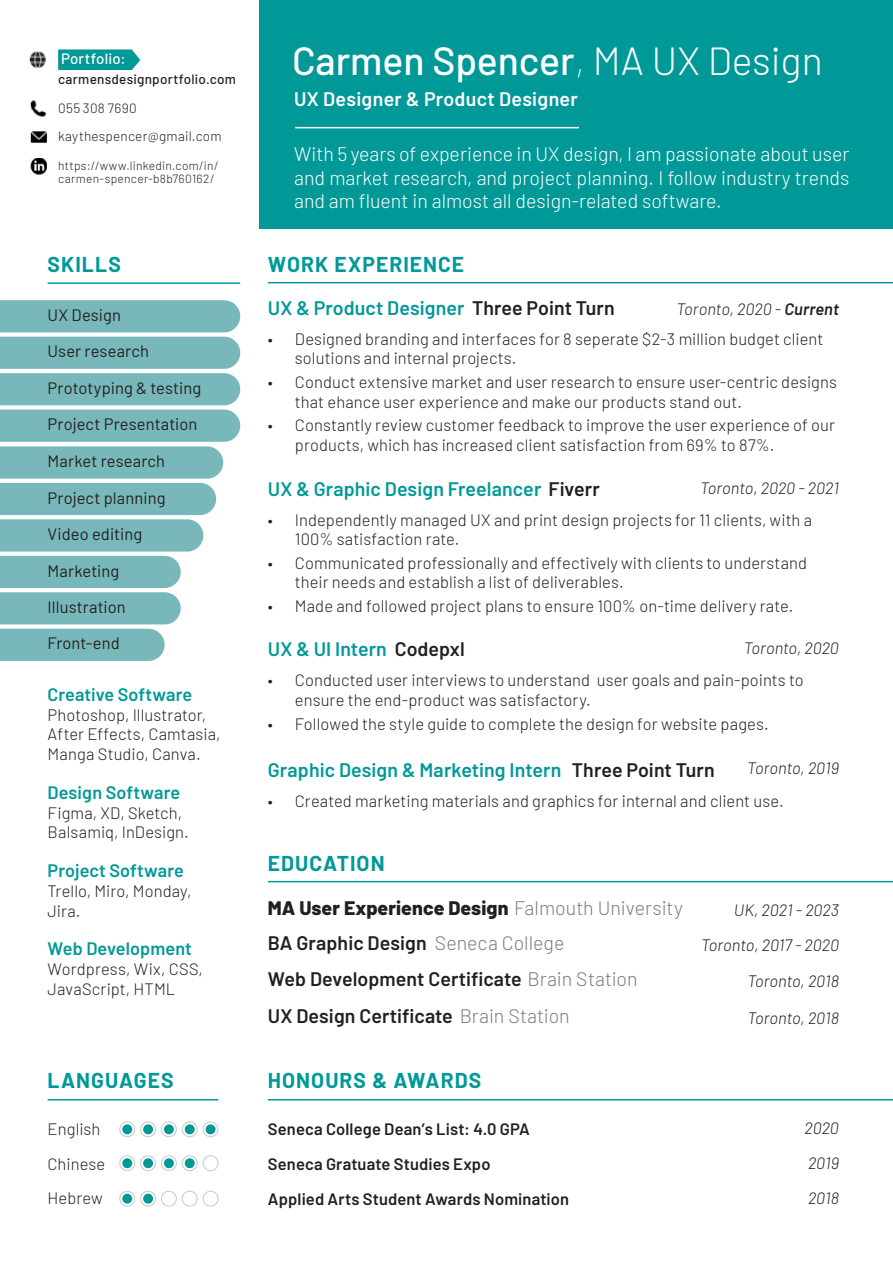
<style>
.page{position:relative;width:893px;height:1263px;background:#fff}
.page>*{position:absolute;margin:0;border:0;box-sizing:border-box;transform-origin:0 0}
.t1{font:500 39.15px "Barlow";color:#fff}
.t2{font:700 21px "Barlow";letter-spacing:.05em;color:#009998}
.t3{font:300 19.5px/23.4px "Barlow";color:#fff;text-align:justify}
.t4{font:600 19.5px "Barlow";letter-spacing:.005em;color:#009998}
.t5{font:600 19.5px "Barlow";color:#231f20}
.t6{font:800 19.5px "Barlow";letter-spacing:.005em;color:#231f20}
.t7{font:600 19.5px "Barlow";letter-spacing:.015em;color:#fff}
.t8{font:600 18px "Barlow";letter-spacing:.005em;color:#009998}
.t9{font:300 16.5px/19.5px "Barlow";letter-spacing:.005em;color:#231f20}
.t10{font:16.5px "Barlow";letter-spacing:.005em;color:#231f20}
.t11{font:italic 300 16.5px "Barlow";letter-spacing:-.005em;color:#231f20}
.t12{font:600 16.5px "Barlow";letter-spacing:.01em;color:#231f20}
.t13{font:500 15px "Barlow";letter-spacing:.01em;color:#fff}
.t14{font:300 13.5px "Barlow";letter-spacing:.02em;color:#231f20}
.t15{font:500 13.5px "Barlow";letter-spacing:.02em;color:#231f20}
.t16{font:300 12px/13.5px "Barlow";letter-spacing:.025em;color:#231f20}
.s1{font-weight:100}
.s2{font-weight:300}
.s3{color:#231f20}
.s4{font-weight:600}
.s5{font-weight:300;color:#7a7c7f}
</style>
<div class="page">
<div style="left:259px;top:0;width:633px;height:228px;background:#009998"></div>
<svg style="left:58px;top:49px;width:82px;height:21px;background:#12a09f"></svg>
<svg style="left:0;top:300px;width:240px;height:361px"></svg>
<hr style="left:268px;top:282px;width:625px;height:1px;background:#009998">
<hr style="left:295px;top:127px;width:284px;height:1px;background:#fff">
<hr style="left:268px;top:881px;width:625px;height:1px;background:#009998">
<hr style="left:48px;top:282px;width:192px;height:2px;background:#009998">
<hr style="left:48px;top:1099px;width:170px;height:1px;background:#009998">
<hr style="left:268px;top:1099px;width:625px;height:1px;background:#009998">
<div style="left:119px;top:1121px;width:16px;height:16px;border:1px solid #c7c8ca;border-radius:50%"></div>
<div style="left:119px;top:1155px;width:16px;height:16px;border:1px solid #c7c8ca;border-radius:50%"></div>
<div style="left:119px;top:1191px;width:16px;height:15px;border:1px solid #c7c8ca;border-radius:50%"></div>
<div style="left:140px;top:1121px;width:16px;height:16px;border:1px solid #c7c8ca;border-radius:50%"></div>
<div style="left:140px;top:1155px;width:16px;height:16px;border:1px solid #c7c8ca;border-radius:50%"></div>
<div style="left:140px;top:1191px;width:16px;height:15px;border:1px solid #c7c8ca;border-radius:50%"></div>
<div style="left:161px;top:1121px;width:16px;height:16px;border:1px solid #c7c8ca;border-radius:50%"></div>
<div style="left:161px;top:1155px;width:16px;height:16px;border:1px solid #c7c8ca;border-radius:50%"></div>
<div style="left:161px;top:1191px;width:16px;height:15px;border:1px solid #c7c8ca;border-radius:50%"></div>
<div style="left:182px;top:1121px;width:16px;height:16px;border:1px solid #c7c8ca;border-radius:50%"></div>
<div style="left:182px;top:1155px;width:16px;height:16px;border:1px solid #c7c8ca;border-radius:50%"></div>
<div style="left:182px;top:1191px;width:16px;height:15px;border:1px solid #c7c8ca;border-radius:50%"></div>
<div style="left:203px;top:1121px;width:15px;height:16px;border:1px solid #c7c8ca;border-radius:50%"></div>
<div style="left:203px;top:1155px;width:15px;height:16px;border:1px solid #c7c8ca;border-radius:50%"></div>
<div style="left:203px;top:1191px;width:15px;height:15px;border:1px solid #c7c8ca;border-radius:50%"></div>
<div style="left:122px;top:1124px;width:10px;height:10px;background:#009998;border-radius:50%"></div>
<div style="left:122px;top:1158px;width:10px;height:10px;background:#009998;border-radius:50%"></div>
<div style="left:122px;top:1194px;width:10px;height:9px;background:#009998;border-radius:50%"></div>
<div style="left:143px;top:1194px;width:10px;height:9px;background:#009998;border-radius:50%"></div>
<div style="left:164px;top:1124px;width:10px;height:10px;background:#009998;border-radius:50%"></div>
<div style="left:143px;top:1124px;width:10px;height:10px;background:#009998;border-radius:50%"></div>
<div style="left:143px;top:1158px;width:10px;height:10px;background:#009998;border-radius:50%"></div>
<div style="left:164px;top:1158px;width:10px;height:10px;background:#009998;border-radius:50%"></div>
<div style="left:185px;top:1158px;width:10px;height:10px;background:#009998;border-radius:50%"></div>
<div style="left:185px;top:1124px;width:10px;height:10px;background:#009998;border-radius:50%"></div>
<div style="left:206px;top:1124px;width:10px;height:10px;background:#009998;border-radius:50%"></div>
<img style="left:30px;top:100px;width:17px;height:43px">
<img style="left:29px;top:51px;width:17px;height:18px">
<img style="left:31px;top:158px;width:16px;height:16px">
<p class="t13" style="left:61px;top:48px;width:66px">Portfolio:</p>
<p class="t15" style="left:58px;top:70px;width:179px">carmensdesignportfolio.com</p>
<p class="t14" style="left:58px;top:98px;width:80px">055 308 7690</p>
<p class="t14" style="left:58px;top:127px;width:165px">kaythespencer@gmail.com</p>
<p class="t16" style="left:58px;top:158px;width:162px">https://www.linkedin.com/in/ carmen-spencer-b8b760162/</p>
<p class="t1" style="left:292px;top:32px;width:532px">Carmen Spencer<span class="s1">,</span> <span class="s2">MA UX Design</span></p>
<p class="t7" style="left:294px;top:84px;width:285px">UX Designer &amp; Product Designer</p>
<p class="t3" style="left:294px;top:141px;width:557px">With 5 years of experience in UX design, I am passionate about user and market research, and project planning. I follow industry trends and am fluent in almost all design-related software.</p>
<p class="t2" style="left:48px;top:249px;width:75px">SKILLS</p>
<p class="t2" style="left:268px;top:249px;width:198px">WORK EXPERIENCE</p>
<p class="t10" style="left:48px;top:303px;width:75px">UX Design</p>
<p class="t4" style="left:268px;top:294px;width:348px">UX &amp; Product Designer <span class="s3">Three Point Turn</span></p>
<p class="t11" style="left:676px;top:297px;width:164px">Toronto, 2020 - <span class="s4">Current</span></p>
<p class="t10" style="left:48px;top:339px;width:103px">User research</p>
<p class="t10" style="left:48px;top:376px;width:155px">Prototyping &amp; testing</p>
<p class="t10" style="left:48px;top:412px;width:151px">Project Presentation</p>
<p class="t10" style="left:48px;top:449px;width:119px">Market research</p>
<p class="t10" style="left:48px;top:486px;width:119px">Project planning</p>
<p class="t10" style="left:48px;top:522px;width:96px">Video editing</p>
<p class="t10" style="left:48px;top:559px;width:73px">Marketing</p>
<p class="t10" style="left:48px;top:595px;width:80px">Illustration</p>
<p class="t10" style="left:48px;top:631px;width:74px">Front-end</p>
<p class="t8" style="left:48px;top:681px;width:146px">Creative Software</p>
<p class="t9" style="left:48px;top:703px;width:174px">Photoshop, Illustrator,<br>After Effects, Camtasia,<br>Manga Studio, Canva.</p>
<p class="t8" style="left:48px;top:779px;width:134px">Design Software</p>
<p class="t9" style="left:48px;top:801px;width:143px">Figma, XD, Sketch,<br>Balsamiq, InDesign.</p>
<p class="t8" style="left:48px;top:857px;width:138px">Project Software</p>
<p class="t9" style="left:48px;top:880px;width:145px">Trello, Miro, Monday,<br>Jira.</p>
<p class="t8" style="left:48px;top:935px;width:146px">Web Development</p>
<p class="t9" style="left:48px;top:958px;width:157px">Wordpress, Wix, CSS,<br>JavaScript, HTML</p>
<p class="t9" style="left:295px;top:328px;width:530px;text-indent:-27px">• Designed branding and interfaces for 8 seperate $2-3 million budget client solutions and internal projects.</p>
<p class="t9" style="left:295px;top:371px;width:544px;text-indent:-27px">• Conduct extensive market and user research to ensure user-centric designs that ehance user experience and make our products stand out.</p>
<p class="t9" style="left:295px;top:414px;width:542px;text-indent:-27px">• Constantly review customer feedback to improve the user experience of our products, which has increased client satisfaction from 69% to 87%.</p>
<p class="t4" style="left:268px;top:474px;width:333px">UX &amp; Graphic Design Freelancer <span class="s3">Fiverr</span></p>
<p class="t11" style="left:700px;top:476px;width:140px">Toronto, 2020 - 2021</p>
<p class="t9" style="left:295px;top:509px;width:519px;text-indent:-27px">• Independently managed UX and print design projects for 11 clients, with a<br>100% satisfaction rate.</p>
<p class="t9" style="left:295px;top:552px;width:514px;text-indent:-27px">• Communicated professionally and effectively with clients to understand their needs and establish a list of deliverables.</p>
<p class="t9" style="left:268px;top:595px;width:527px">• Made and followed project plans to ensure 100% on-time delivery rate.</p>
<p class="t4" style="left:268px;top:635px;width:198px">UX &amp; UI Intern <span class="s3">Codepxl</span></p>
<p class="t11" style="left:744px;top:636px;width:97px">Toronto, 2020</p>
<p class="t9" style="left:295px;top:669px;width:510px;text-indent:-27px">• Conducted user interviews to understand user goals and pain-points to ensure the end-product was satisfactory.</p>
<p class="t9" style="left:268px;top:713px;width:502px">• Followed the style guide to complete the design for website pages.</p>
<p class="t11" style="left:747px;top:756px;width:93px">Toronto, 2019</p>
<p class="t9" style="left:268px;top:790px;width:517px">• Created marketing materials and graphics for internal and client use.</p>
<p class="t4" style="left:268px;top:756px;width:295px">Graphic Design &amp; Marketing Intern</p>
<p class="t5" style="left:572px;top:756px;width:144px">Three Point Turn</p>
<p class="t2" style="left:268px;top:847px;width:118px">EDUCATION</p>
<p class="t6" style="left:268px;top:893px;width:417px">MA User Experience Design <span class="s5">Falmouth University</span></p>
<p class="t11" style="left:734px;top:898px;width:107px">UK, 2021 - 2023</p>
<p class="t5" style="left:268px;top:929px;width:298px">BA Graphic Design <span class="s5">Seneca College</span></p>
<p class="t11" style="left:701px;top:933px;width:139px">Toronto, 2017 - 2020</p>
<p class="t5" style="left:268px;top:964px;width:371px">Web Development Certificate <span class="s5">Brain Station</span></p>
<p class="t11" style="left:747px;top:969px;width:93px">Toronto, 2018</p>
<p class="t5" style="left:268px;top:1002px;width:303px">UX Design Certificate <span class="s5">Brain Station</span></p>
<p class="t11" style="left:747px;top:1006px;width:93px">Toronto, 2018</p>
<p class="t2" style="left:48px;top:1064px;width:127px">LANGUAGES</p>
<p class="t2" style="left:268px;top:1064px;width:215px">HONOURS &amp; AWARDS</p>
<p class="t9" style="left:48px;top:1118px;width:54px">English</p>
<p class="t9" style="left:48px;top:1153px;width:59px">Chinese</p>
<p class="t9" style="left:48px;top:1187px;width:57px">Hebrew</p>
<p class="t12" style="left:268px;top:1117px;width:264px">Seneca College Dean’s List: 4.0 GPA</p>
<p class="t11" style="left:804px;top:1116px;width:36px">2020</p>
<p class="t12" style="left:268px;top:1152px;width:224px">Seneca Gratuate Studies Expo</p>
<p class="t12" style="left:268px;top:1187px;width:303px">Applied Arts Student Awards Nomination</p>
<p class="t11" style="left:808px;top:1151px;width:32px">2019</p>
<p class="t11" style="left:808px;top:1186px;width:32px">2018</p>
</div>
